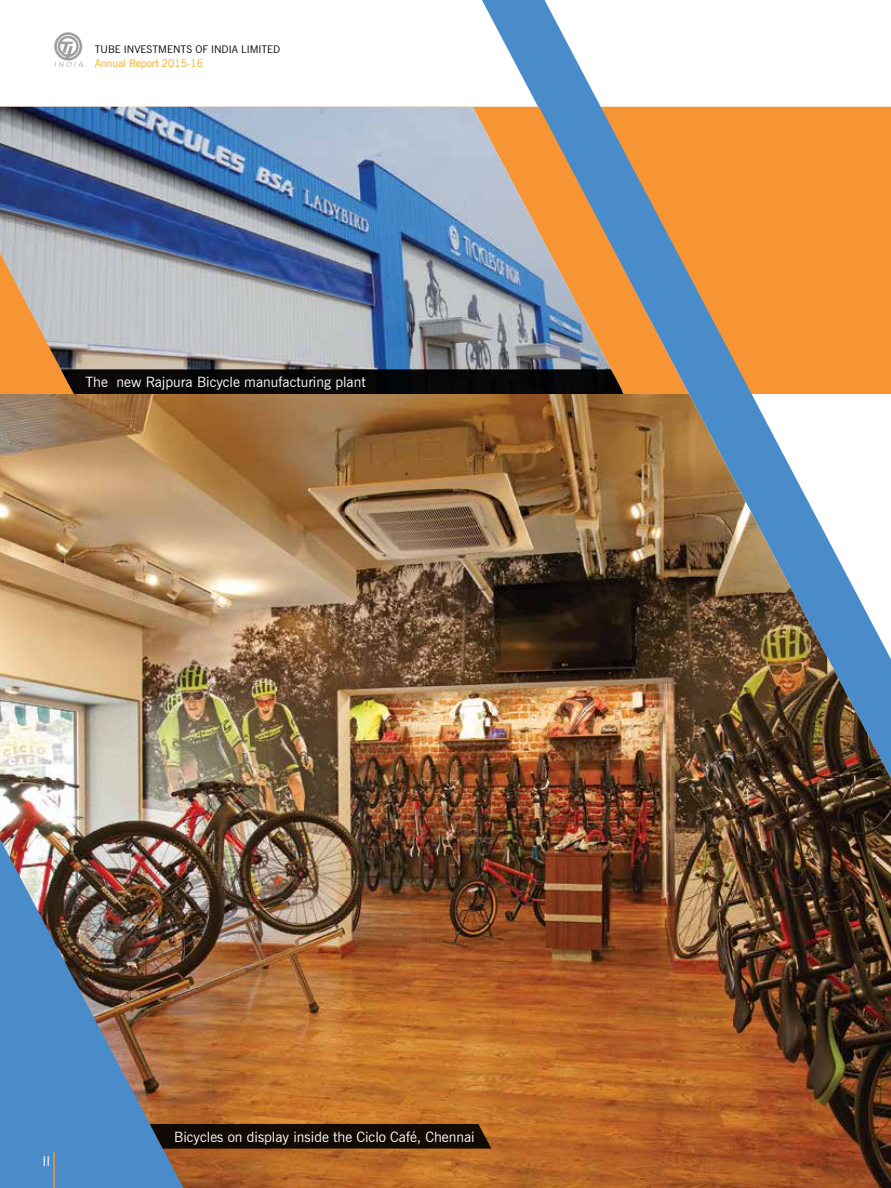
<style>
.page{position:relative;width:891px;height:1188px;background:#fff}
.page>*{position:absolute;margin:0;border:0;box-sizing:border-box;transform-origin:0 0}
.t1{font:14.25px "News Gothic BT";color:#fff}
.t2{font:13.5px "News Gothic BT";color:#fff}
.t3{font:10.5px "News Gothic BT";color:#000}
.t4{font:10.5px "News Gothic BT";color:#faa61a}
</style>
<div class="page">
<svg style="left:0;top:0;width:891px;height:394px"></svg>
<img style="left:0;top:394px;width:891px;height:794px">
<svg style="left:624px;top:107px;width:65px;height:287px;background:#af9071"></svg>
<img style="left:0;top:839px;width:183px;height:349px">
<img style="left:0;top:107px;width:624px;height:146px">
<img style="left:0;top:253px;width:624px;height:141px">
<svg style="left:150px;top:1124px;width:341px;height:25px;background:#191008"></svg>
<hr style="left:53px;top:1152px;width:2px;height:36px;background:#f79433">
<p class="t3" style="left:186px;top:43px;width:23px">s f</p>
<p class="t3" style="left:250px;top:43px;width:14px">mit</p>
<p class="t4" style="left:95px;top:56px;width:110px">Annual Report 2015-16</p>
<p class="t3" style="left:95px;top:43px;width:139px">Tube Investmtments of Indiaia</p>
<p class="t3" style="left:241px;top:43px;width:12px">Limit</p>
<p class="t3" style="left:267px;top:43px;width:13px">ed</p>
<p class="t1" style="left:85px;top:373px;width:282px">The new Rajpura Bicycle manufacturing plant</p>
<p class="t2" style="left:43px;top:1153px;width:9px">II</p>
<p class="t1" style="left:174px;top:1128px;width:302px">Bicycles on display inside the Ciclo Café, Chennai</p>
</div>
